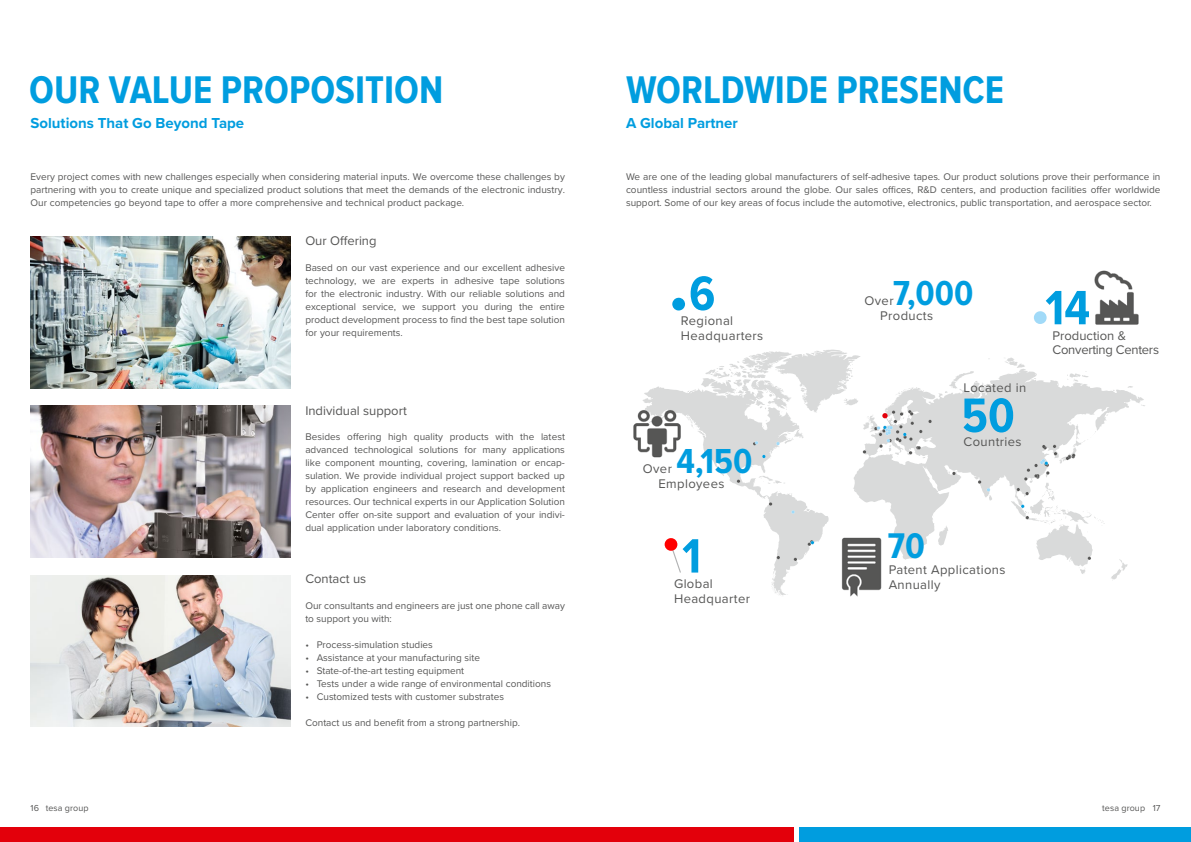
<style>
.page{position:relative;width:1191px;height:842px;background:#fff}
.page>*{position:absolute;margin:0;border:0;box-sizing:border-box;transform-origin:0 0}
.t1{font:700 50px "Proxima Nova Cond";color:#009ddf}
.t2{font:700 40px "Proxima Nova Cond";color:#009ddf}
.t3{font:700 37px "Proxima Nova Cond";color:#009ddf}
.t4{font:700 36px "Proxima Nova Cond";color:#009ddf}
.t5{font:700 15px "Proxima Nova";color:#009ddf}
.t6{font:13px/15px "Proxima Nova";letter-spacing:.03em;color:#565655}
.t7{font:13px "Proxima Nova";color:#565655}
.t8{font:13px/14px "Proxima Nova";letter-spacing:-.02em;color:#565655}
.t9{font:10px/13px "Proxima Nova";color:#565655;text-align:justify}
.t10{font:9px "Proxima Nova";letter-spacing:.01em;color:#565655}
</style>
<div class="page">
<img style="left:31px;top:406px;width:259px;height:151px">
<img style="left:31px;top:237px;width:259px;height:151px">
<img style="left:31px;top:575px;width:259px;height:151px">
<img style="left:1094px;top:271px;width:45px;height:53px">
<svg style="left:642px;top:350px;width:503px;height:246px"></svg>
<svg style="left:928px;top:420px;width:4px;height:3px"></svg>
<svg style="left:918px;top:550px;width:4px;height:4px"></svg>
<svg style="left:1016px;top:488px;width:13px;height:7px"></svg>
<svg style="left:1025px;top:516px;width:4px;height:3px"></svg>
<svg style="left:1087px;top:556px;width:4px;height:4px"></svg>
<svg style="left:862px;top:450px;width:4px;height:4px"></svg>
<svg style="left:736px;top:479px;width:4px;height:4px"></svg>
<svg style="left:769px;top:502px;width:3px;height:4px"></svg>
<svg style="left:776px;top:556px;width:4px;height:3px"></svg>
<svg style="left:793px;top:557px;width:4px;height:4px"></svg>
<svg style="left:1065px;top:454px;width:10px;height:6px"></svg>
<svg style="left:1021px;top:504px;width:3px;height:4px"></svg>
<svg style="left:807px;top:540px;width:7px;height:6px"></svg>
<svg style="left:753px;top:441px;width:5px;height:4px"></svg>
<svg style="left:776px;top:442px;width:4px;height:3px"></svg>
<svg style="left:791px;top:510px;width:4px;height:4px"></svg>
<svg style="left:977px;top:480px;width:13px;height:12px"></svg>
<svg style="left:1024px;top:445px;width:33px;height:36px"></svg>
<svg style="left:874px;top:410px;width:48px;height:45px"></svg>
<svg style="left:672px;top:298px;width:13px;height:12px"></svg>
<svg style="left:664px;top:538px;width:17px;height:35px"></svg>
<svg style="left:1033px;top:311px;width:13px;height:13px"></svg>
<img style="left:830px;top:536px;width:62px;height:61px">
<img style="left:633px;top:409px;width:48px;height:48px">
<div style="left:0;top:827px;width:794px;height:15px;background:#e3000b"></div>
<div style="left:799px;top:827px;width:392px;height:15px;background:#009ddf"></div>
<h2 class="t2" style="left:29px;top:67px;width:416px">OUR VALUE PROPOSITION</h2>
<h3 class="t5" style="left:31px;top:112px;width:215px">Solutions That Go Beyond Tape</h3>
<p class="t9" style="left:31px;top:170px;width:536px">Every project comes with new challenges especially when considering material inputs. We overcome these challenges by partnering with you to create unique and specialized product solutions that meet the demands of the electronic industry.<br>Our competencies go beyond tape to offer a more comprehensive and technical product package.</p>
<h3 class="t7" style="left:305px;top:231px;width:73px">Our Offering</h3>
<p class="t9" style="left:305px;top:261px;width:261px">Based on our vast experience and our excellent adhesive technology, we are experts in adhesive tape solutions for the electronic industry. With our reliable solutions and exceptional service, we support you during the entire product development process to find the best tape solution for your requirements.</p>
<h3 class="t7" style="left:305px;top:401px;width:103px">Individual support</h3>
<p class="t9" style="left:305px;top:430px;width:261px">Besides offering high quality products with the latest advanced technological solutions for many applications like component mounting, covering, lamination or encap&shy;sulation. We provide individual project support backed up by application engineers and research and development resources. Our technical experts in our Application Solution Center offer on-site support and evaluation of your indivi&shy;dual application under laboratory conditions.</p>
<h3 class="t7" style="left:305px;top:569px;width:62px">Contact us</h3>
<p class="t9" style="left:305px;top:599px;width:261px">Our consultants and engineers are just one phone call away to support you with:</p>
<p class="t9" style="left:305px;top:638px;width:129px">• Process-simulation studies</p>
<p class="t9" style="left:305px;top:651px;width:176px">• Assistance at your manufacturing site</p>
<p class="t9" style="left:305px;top:664px;width:160px">• State-of-the-art testing equipment</p>
<p class="t9" style="left:305px;top:677px;width:247px">• Tests under a wide range of environmental conditions</p>
<p class="t9" style="left:305px;top:690px;width:200px">• Customized tests with customer substrates</p>
<p class="t9" style="left:305px;top:716px;width:216px">Contact us and benefit from a strong partnership.</p>
<h2 class="t2" style="left:626px;top:67px;width:380px">WORLDWIDE PRESENCE</h2>
<h3 class="t5" style="left:626px;top:112px;width:113px">A Global Partner</h3>
<p class="t9" style="left:626px;top:170px;width:536px">We are one of the leading global manufacturers of self-adhesive tapes. Our product solutions prove their performance in countless industrial sectors around the globe. Our sales offices, R&amp;D centers, and production facilities offer worldwide support. Some of our key areas of focus include the automotive, electronics, public transportation, and aerospace sector.</p>
<h1 class="t1" style="left:689px;top:265px;width:28px">6</h1>
<h3 class="t6" style="left:681px;top:313px;width:84px">Regional<br>Headquarters</h3>
<h3 class="t4" style="left:676px;top:441px;width:77px">4,150</h3>
<h3 class="t6" style="left:658px;top:475px;width:67px">Employees</h3>
<h3 class="t6" style="left:643px;top:460px;width:31px">Over</h3>
<h1 class="t1" style="left:682px;top:528px;width:20px">1</h1>
<h3 class="t6" style="left:674px;top:575px;width:77px">Global<br>Headquarter</h3>
<h3 class="t4" style="left:893px;top:273px;width:82px">7,000</h3>
<h3 class="t6" style="left:880px;top:292px;width:55px;text-indent:-16px">Over<br>Products</h3>
<h3 class="t6" style="left:963px;top:380px;width:64px">Located in</h3>
<h1 class="t1" style="left:961px;top:387px;width:55px">50</h1>
<h3 class="t6" style="left:963px;top:433px;width:60px">Countries</h3>
<h1 class="t1" style="left:1045px;top:280px;width:46px">14</h1>
<h3 class="t8" style="left:1052px;top:328px;width:108px">Production &amp;<br>Converting Centers</h3>
<h3 class="t3" style="left:887px;top:525px;width:39px">70</h3>
<h3 class="t6" style="left:888px;top:562px;width:118px">Patent Applications<br>Annually</h3>
<p class="t10" style="left:31px;top:802px;width:60px">16 tesa group</p>
<p class="t10" style="left:1102px;top:802px;width:60px">tesa group 17</p>
</div>
